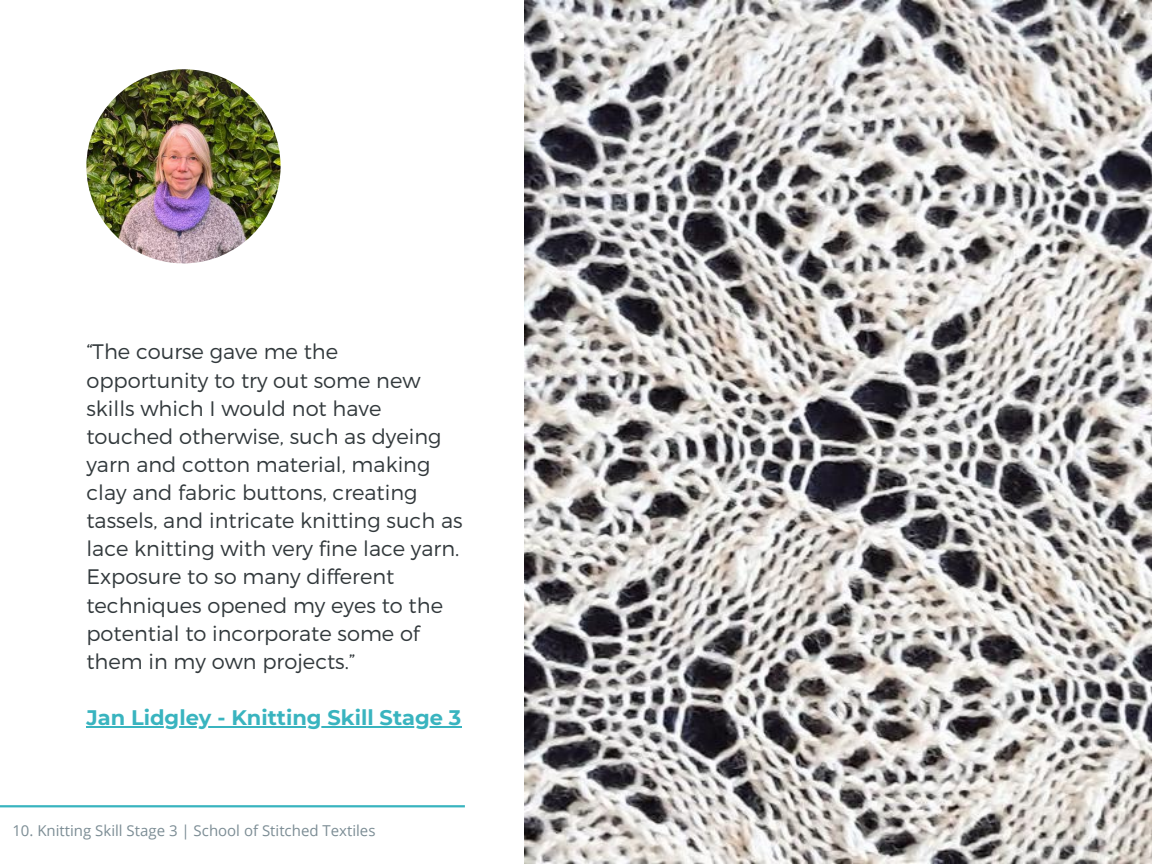
<style>
.page{position:relative;width:1152px;height:864px;background:#fff}
.page>*{position:absolute;margin:0;border:0;box-sizing:border-box;transform-origin:0 0}
.t1{font:300 21px/28.2px "Montserrat";color:#32393c}
.t2{font:700 21px "Montserrat";color:#39b4bf}
.t3{font:15px "Open Sans";color:#7c8d95}
</style>
<div class="page">
<img style="left:525px;top:0;width:627px;height:864px">
<img style="left:86px;top:69px;width:195px;height:194px;border-radius:50%">
<hr style="left:86px;top:726px;width:375px;height:1px;background:#39b4bf">
<hr style="left:0;top:805px;width:465px;height:2px;background:#39b4bf">
<p class="t1" style="left:86px;top:337px;width:378px">“The course gave me the opportunity to try out some new skills which I would not have touched otherwise, such as dyeing yarn and cotton material, making clay and fabric buttons, creating tassels, and intricate knitting such as lace knitting with very fine lace yarn.<br>Exposure to so many different techniques opened my eyes to the potential to incorporate some of them in my own projects.”</p>
<p class="t2" style="left:86px;top:705px;width:377px">Jan Lidgley - Knitting Skill Stage 3</p>
<p class="t3" style="left:12px;top:820px;width:365px">10. Knitting Skill Stage 3 | School of Stitched Textiles</p>
</div>
